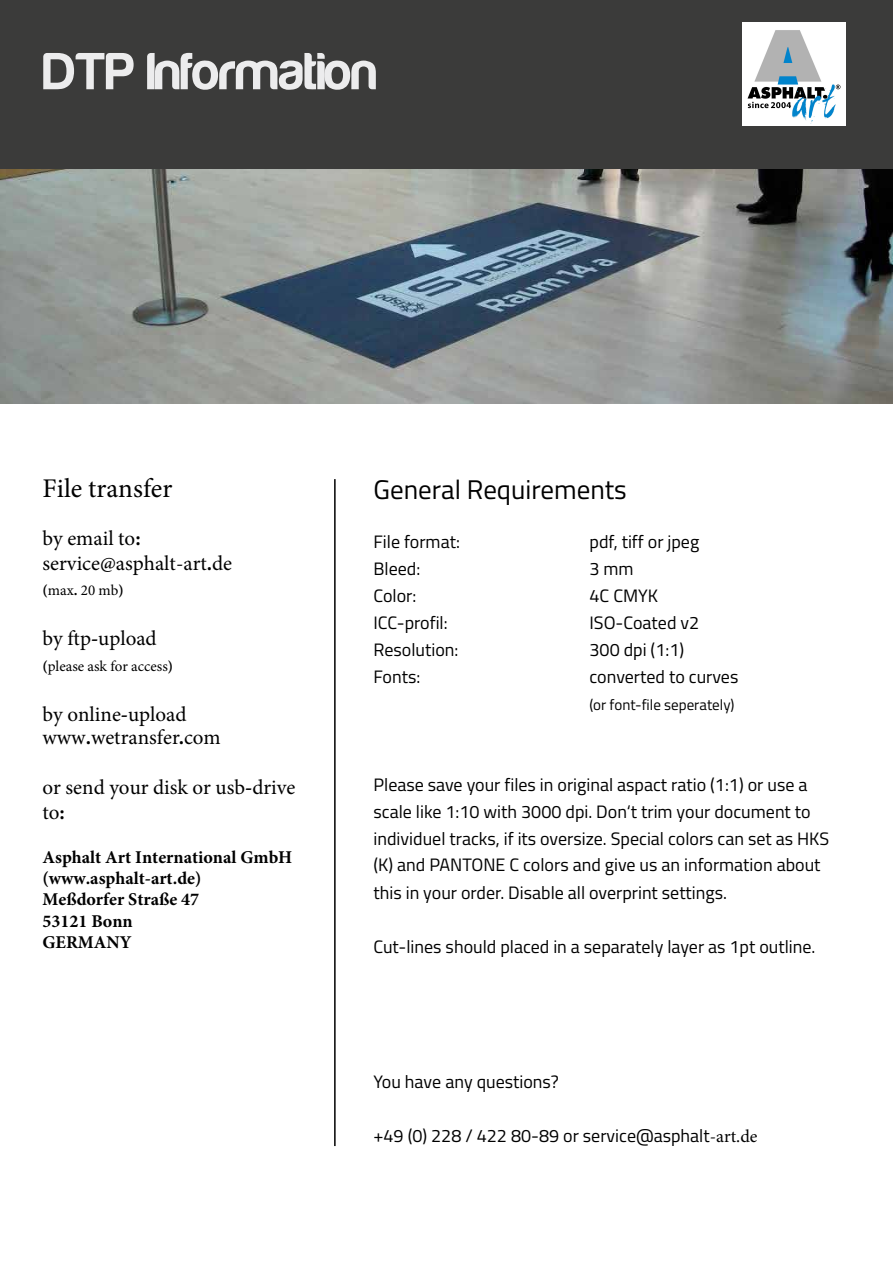
<style>
.page{position:relative;width:893px;height:1263px;background:#fff}
.page>*{position:absolute;margin:0;border:0;box-sizing:border-box;transform-origin:0 0}
.t1{font:54px "Harabara";color:#ececed}
.t2{font:27px "Titillium";color:#000}
.t3{font:27px "Minion Pro";color:#000}
.t4{font:21px/25.2px "Minion Pro";color:#000}
.t5{font:18px/26.5px "Titillium";color:#000}
.t6{font:700 18px/21.3px "Minion Pro";color:#000}
.t7{font:15px "Minion Pro";color:#000}
.t8{font:15px "Titillium";color:#000}
.s1{font-weight:700}
.s2{font-family:"Minion Pro"}
</style>
<div class="page">
<div style="left:0;top:0;width:893px;height:169px;background:#3b3b3a"></div>
<hr style="left:334px;top:479px;width:2px;height:667px;background:#000">
<img style="left:0;top:169px;width:893px;height:234px">
<img style="left:742px;top:22px;width:103px;height:103px">
<h1 class="t1" style="left:43px;top:43px;width:335px">DTP Information</h1>
<h2 class="t3" style="left:43px;top:471px;width:131px">File transfer</h2>
<p class="t4" style="left:43px;top:525px;width:191px">by email to<span class="s1">: </span>service@asphalt-art<span class="s1">.</span>de</p>
<p class="t7" style="left:43px;top:580px;width:83px"><span class="s1">(</span>max<span class="s1">.</span> 20 mb<span class="s1">)</span></p>
<p class="t4" style="left:43px;top:626px;width:116px">by ftp<span class="s1">-</span>upload</p>
<p class="t7" style="left:43px;top:656px;width:132px"><span class="s1">(</span>please ask for access<span class="s1">)</span></p>
<p class="t4" style="left:43px;top:703px;width:180px;line-height:22.6px">by online<span class="s1">-</span>upload www<span class="s1">.</span>wetransfer<span class="s1">.</span>com</p>
<p class="t4" style="left:43px;top:775px;width:254px">or send your disk or usb<span class="s1">-</span>drive to<span class="s1">:</span></p>
<p class="t6" style="left:43px;top:846px;width:251px">Asphalt Art International GmbH (www.asphalt-art.de)<br>Meßdorfer Straße 47<br>53121 Bonn<br>GERMANY</p>
<h2 class="t2" style="left:373px;top:470px;width:255px">General Requirements</h2>
<p class="t5" style="left:373px;top:527px;width:88px">File format:</p>
<p class="t5" style="left:589px;top:527px;width:111px">pdf, tiff or jpeg</p>
<p class="t5" style="left:373px;top:554px;width:48px">Bleed:</p>
<p class="t5" style="left:589px;top:554px;width:46px">3 mm</p>
<p class="t5" style="left:373px;top:581px;width:44px">Color:</p>
<p class="t5" style="left:589px;top:581px;width:70px">4C CMYK</p>
<p class="t5" style="left:373px;top:608px;width:76px">ICC-profil:</p>
<p class="t5" style="left:589px;top:608px;width:111px">ISO-Coated v2</p>
<p class="t5" style="left:373px;top:635px;width:86px">Resolution:</p>
<p class="t5" style="left:589px;top:635px;width:96px">300 dpi (1:1)</p>
<p class="t5" style="left:373px;top:662px;width:48px">Fonts:</p>
<p class="t5" style="left:589px;top:662px;width:150px">converted to curves</p>
<p class="t8" style="left:589px;top:694px;width:147px">(or font-file seperately)</p>
<p class="t5" style="left:373px;top:770px;width:457px">Please save your files in original aspact ratio (1:1) or use a scale like 1:10 with 3000 dpi. Don‘t trim your document to individuel tracks, if its oversize. Special colors can set as HKS (K) and PANTONE C colors and give us an information about</p>
<p class="t5" style="left:373px;top:878px;width:355px">this in your order. Disable all overprint settings.</p>
<p class="t5" style="left:373px;top:932px;width:443px">Cut-lines should placed in a separately layer as 1pt outline.</p>
<p class="t5" style="left:373px;top:1067px;width:187px">You have any questions?</p>
<p class="t5" style="left:373px;top:1121px;width:385px">+49 (0) 228 / 422 80-89 or service@asphalt<span class="s2">-art.de</span></p>
</div>
